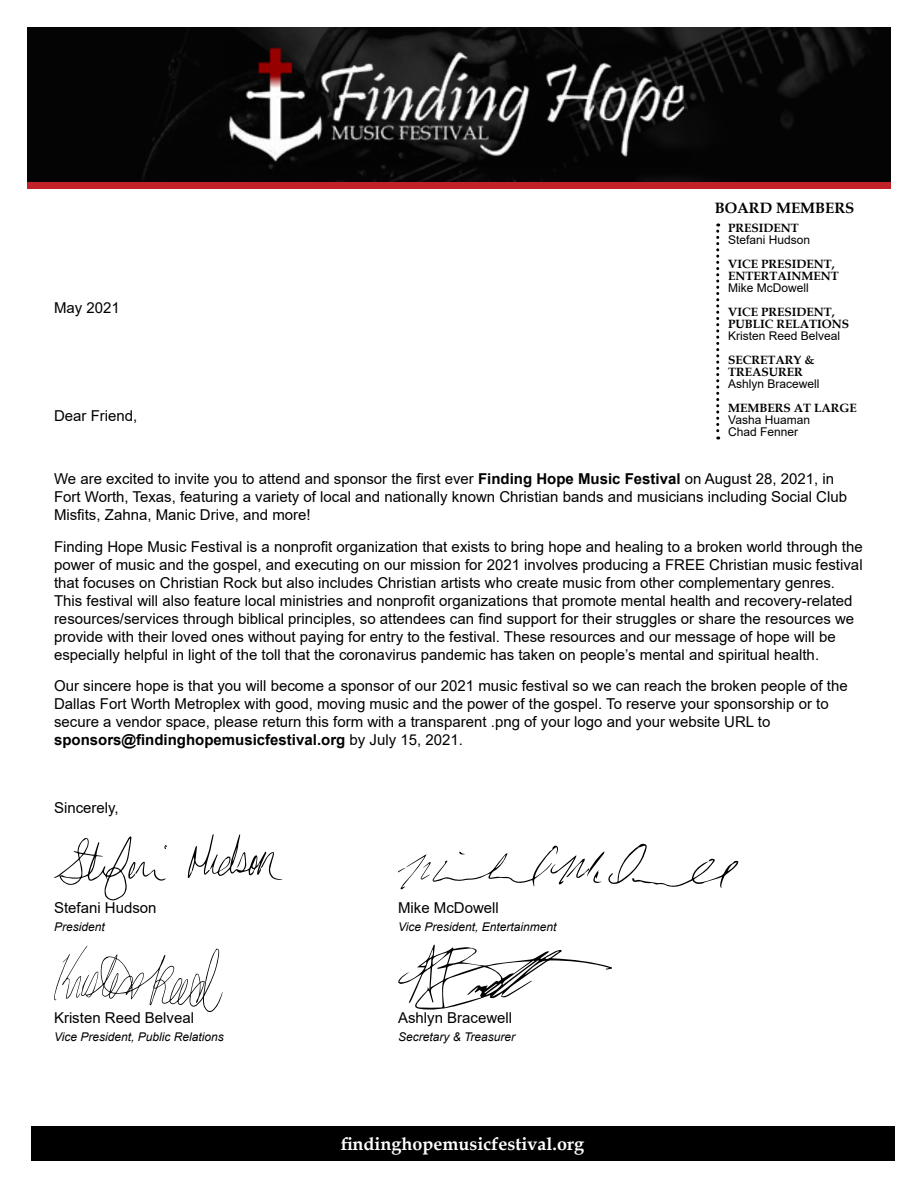
<style>
.page{position:relative;width:918px;height:1188px;background:#fff}
.page>*{position:absolute;margin:0;border:0;box-sizing:border-box;transform-origin:0 0}
.t1{font:700 18px "Book Antiqua";color:#fff}
.t2{font:15px/18px "Arial";color:#000}
.t3{font:700 15px "Book Antiqua";color:#000}
.t4{font:700 12px/12px "Book Antiqua";color:#000}
.t5{font:italic 12px "Arial";color:#000}
.t6{font:12px/12px "Arial";color:#000}
.s1{font-weight:700}
</style>
<div class="page">
<div style="left:31px;top:1126px;width:864px;height:35px;background:#000"></div>
<svg style="left:716px;top:224px;width:3px;height:216px"></svg>
<svg style="left:188px;top:834px;width:94px;height:46px"></svg>
<svg style="left:54px;top:836px;width:113px;height:65px"></svg>
<svg style="left:398px;top:843px;width:340px;height:46px"></svg>
<svg style="left:54px;top:946px;width:169px;height:66px"></svg>
<svg style="left:398px;top:945px;width:214px;height:65px"></svg>
<img style="left:27px;top:27px;width:864px;height:155px">
<div style="left:27px;top:182px;width:864px;height:7px;background:#c12127"></div>
<img style="left:227px;top:43px;width:464px;height:123px">
<p class="t2" style="left:54px;top:298px;width:67px">May 2021</p>
<p class="t2" style="left:54px;top:407px;width:85px">Dear Friend,</p>
<p class="t3" style="left:715px;top:198px;width:141px">BOARD MEMBERS</p>
<p class="t4" style="left:728px;top:222px;width:72px">PRESIDENT</p>
<p class="t6" style="left:728px;top:234px;width:84px">Stefani Hudson</p>
<p class="t4" style="left:728px;top:258px;width:112px">VICE PRESIDENT,<br>ENTERTAINMENT</p>
<p class="t6" style="left:728px;top:282px;width:82px">Mike McDowell</p>
<p class="t4" style="left:728px;top:306px;width:122px">VICE PRESIDENT,<br>PUBLIC RELATIONS</p>
<p class="t6" style="left:728px;top:330px;width:114px">Kristen Reed Belveal</p>
<p class="t4" style="left:728px;top:354px;width:88px">SECRETARY &amp;<br>TREASURER</p>
<p class="t6" style="left:728px;top:378px;width:93px">Ashlyn Bracewell</p>
<p class="t4" style="left:728px;top:402px;width:130px">MEMBERS AT LARGE</p>
<p class="t6" style="left:728px;top:414px;width:83px">Vasha Huaman<br>Chad Fenner</p>
<p class="t2" style="left:54px;top:470px;width:795px">We are excited to invite you to attend and sponsor the first ever <span class="s1">Finding Hope Music Festival</span> on August 28, 2021, in<br>Fort Worth, Texas, featuring a variety of local and nationally known Christian bands and musicians including Social Club<br>Misfits, Zahna, Manic Drive, and more!</p>
<p class="t2" style="left:54px;top:537px;width:810px">Finding Hope Music Festival is a nonprofit organization that exists to bring hope and healing to a broken world through the power of music and the gospel, and executing on our mission for 2021 involves producing a FREE Christian music festival that focuses on Christian Rock but also includes Christian artists who create music from other complementary genres.<br>This festival will also feature local ministries and nonprofit organizations that promote mental health and recovery-related resources/services through biblical principles, so attendees can find support for their struggles or share the resources we provide with their loved ones without paying for entry to the festival. These resources and our message of hope will be especially helpful in light of the toll that the coronavirus pandemic has taken on people’s mental and spiritual health.</p>
<p class="t2" style="left:54px;top:677px;width:795px">Our sincere hope is that you will become a sponsor of our 2021 music festival so we can reach the broken people of the Dallas Fort Worth Metroplex with good, moving music and the power of the gospel. To reserve your sponsorship or to secure a vendor space, please return this form with a transparent .png of your logo and your website URL to <span class="s1">sponsors@findinghopemusicfestival.org</span> by July 15, 2021.</p>
<p class="t2" style="left:54px;top:798px;width:66px">Sincerely,</p>
<p class="t2" style="left:54px;top:898px;width:104px">Stefani Hudson</p>
<p class="t5" style="left:54px;top:919px;width:52px">President</p>
<p class="t2" style="left:54px;top:1009px;width:142px">Kristen Reed Belveal</p>
<p class="t5" style="left:54px;top:1029px;width:171px">Vice President, Public Relations</p>
<p class="t2" style="left:398px;top:898px;width:102px">Mike McDowell</p>
<p class="t5" style="left:398px;top:919px;width:160px">Vice President, Entertainment</p>
<p class="t2" style="left:398px;top:1009px;width:116px">Ashlyn Bracewell</p>
<p class="t5" style="left:398px;top:1029px;width:119px">Secretary &amp; Treasurer</p>
<p class="t1" style="left:342px;top:1132px;width:244px">findinghopemusicfestival.org</p>
</div>
